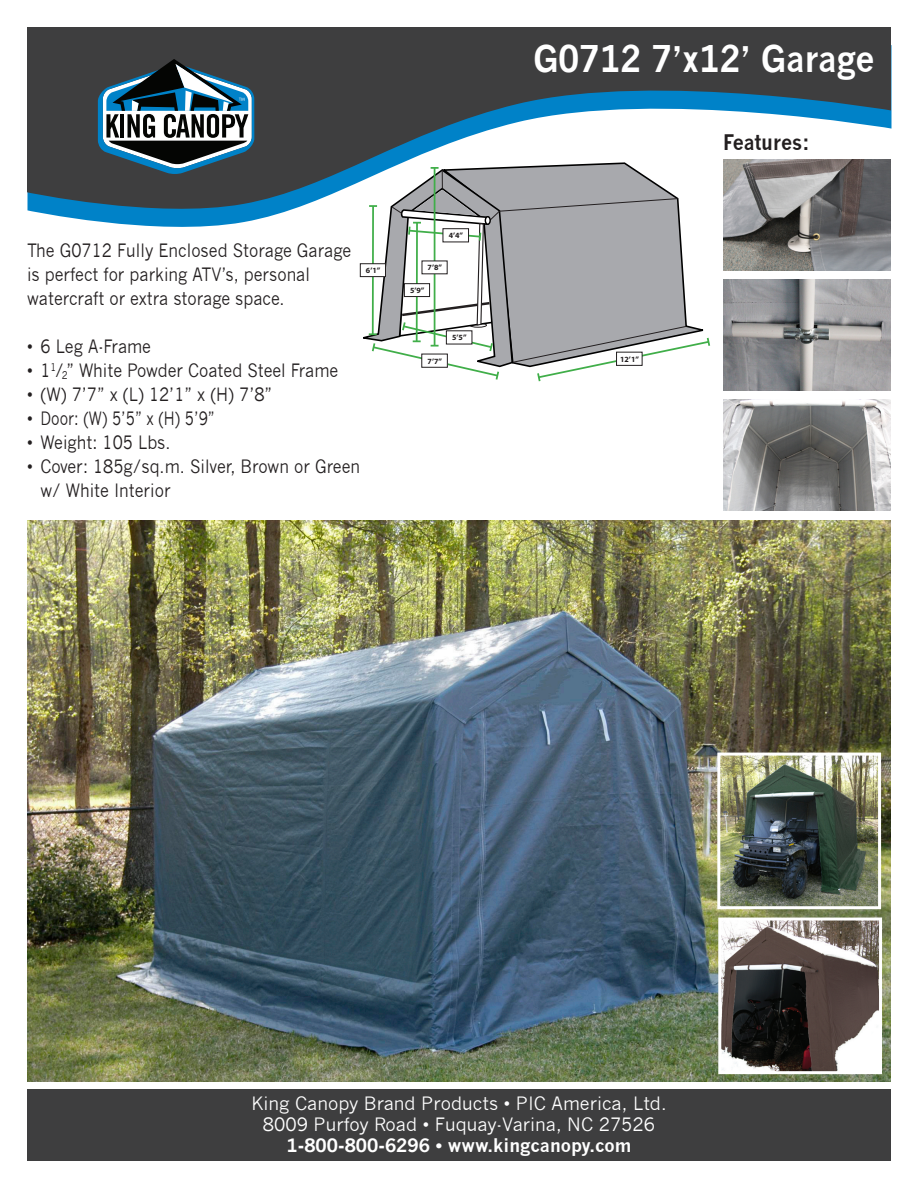
<style>
.page{position:relative;width:918px;height:1188px;background:#fff}
.page>*{position:absolute;margin:0;border:0;box-sizing:border-box;transform-origin:0 0}
.t1{font:700 36px "News Gothic";color:#fff;scale:.92 1}
.t2{font:700 21px "News Gothic";color:#231f20;scale:.92 1}
.t3{font:18px/24px "News Gothic";color:#231f20;scale:.9 1}
.t4{font:18px "News Gothic";color:#fff}
.t5{font:700 18px "News Gothic";color:#fff}
.t6{font:700 7.95px "Myriad Pro";color:#231f20}
</style>
<div class="page">
<svg style="left:79px;top:219px;width:645px;height:19px"></svg>
<div style="left:27px;top:1090px;width:864px;height:71px;background:#3e3e3f"></div>
<svg style="left:27px;top:27px;width:864px;height:192px;fill:#3e3e3f"></svg>
<svg style="left:98px;top:59px;width:156px;height:115px"></svg>
<img style="left:27px;top:520px;width:864px;height:561px">
<img style="left:724px;top:159px;width:167px;height:111px">
<img style="left:724px;top:279px;width:167px;height:112px">
<img style="left:724px;top:399px;width:167px;height:112px">
<svg style="left:442px;top:162px;width:268px;height:5px"></svg>
<div style="left:360px;top:263px;width:26px;height:14px;border:1px solid #231f20"></div>
<img style="left:722px;top:922px;width:156px;height:148px">
<div style="left:718px;top:918px;width:164px;height:156px;border:3px solid #fff"></div>
<img style="left:721px;top:757px;width:156px;height:148px">
<div style="left:717px;top:753px;width:164px;height:156px;border:3px solid #fff"></div>
<svg style="left:361px;top:167px;width:350px;height:215px"></svg>
<div style="left:404px;top:284px;width:26px;height:13px;background:#fff"></div>
<div style="left:404px;top:283px;width:26px;height:14px;border:1px solid #231f20"></div>
<p class="t1" style="left:534px;top:37px;width:372px">G0712 7’x12’ Garage</p>
<p class="t6" style="left:449px;top:230px;width:16px">4’4”</p>
<p class="t3" style="left:27px;top:239px;width:362px">The G0712 Fully Enclosed Storage Garage</p>
<p class="t3" style="left:27px;top:263px;width:316px">is perfect for parking ATV’s, personal</p>
<p class="t3" style="left:27px;top:287px;width:288px">watercraft or extra storage space.</p>
<p class="t3" style="left:27px;top:335px;width:139px">• 6 Leg A-Frame</p>
<p class="t3" style="left:27px;top:359px;width:348px">• 1<sup>1</sup>/<sub>2</sub>” White Powder Coated Steel Frame</p>
<p class="t3" style="left:27px;top:383px;width:274px">• (W) 7’7” x (L) 12’1” x (H) 7’8”</p>
<p class="t3" style="left:27px;top:407px;width:210px">• Door: (W) 5’5” x (H) 5’9”</p>
<p class="t3" style="left:27px;top:431px;width:161px">• Weight: 105 Lbs.</p>
<p class="t3" style="left:40px;top:455px;width:357px;text-indent:-14px">• Cover: 185g/sq.m. Silver, Brown or Green w/ White Interior</p>
<p class="t6" style="left:366px;top:265px;width:16px">6’1”</p>
<p class="t6" style="left:428px;top:263px;width:16px">7’8”</p>
<p class="t6" style="left:410px;top:285px;width:16px">5’9”</p>
<p class="t6" style="left:452px;top:333px;width:16px">5’5”</p>
<p class="t6" style="left:428px;top:356px;width:16px">7’7”</p>
<p class="t6" style="left:620px;top:354px;width:20px">12’1”</p>
<p class="t2" style="left:723px;top:130px;width:95px">Features:</p>
<p class="t4" style="left:251px;top:1093px;width:417px">King Canopy Brand Products • PIC America, Ltd.</p>
<p class="t4" style="left:263px;top:1114px;width:394px">8009 Purfoy Road • Fuquay-Varina, NC 27526</p>
<p class="t5" style="left:287px;top:1134px;width:346px">1-800-800-6296 • www.kingcanopy.com</p>
</div>
